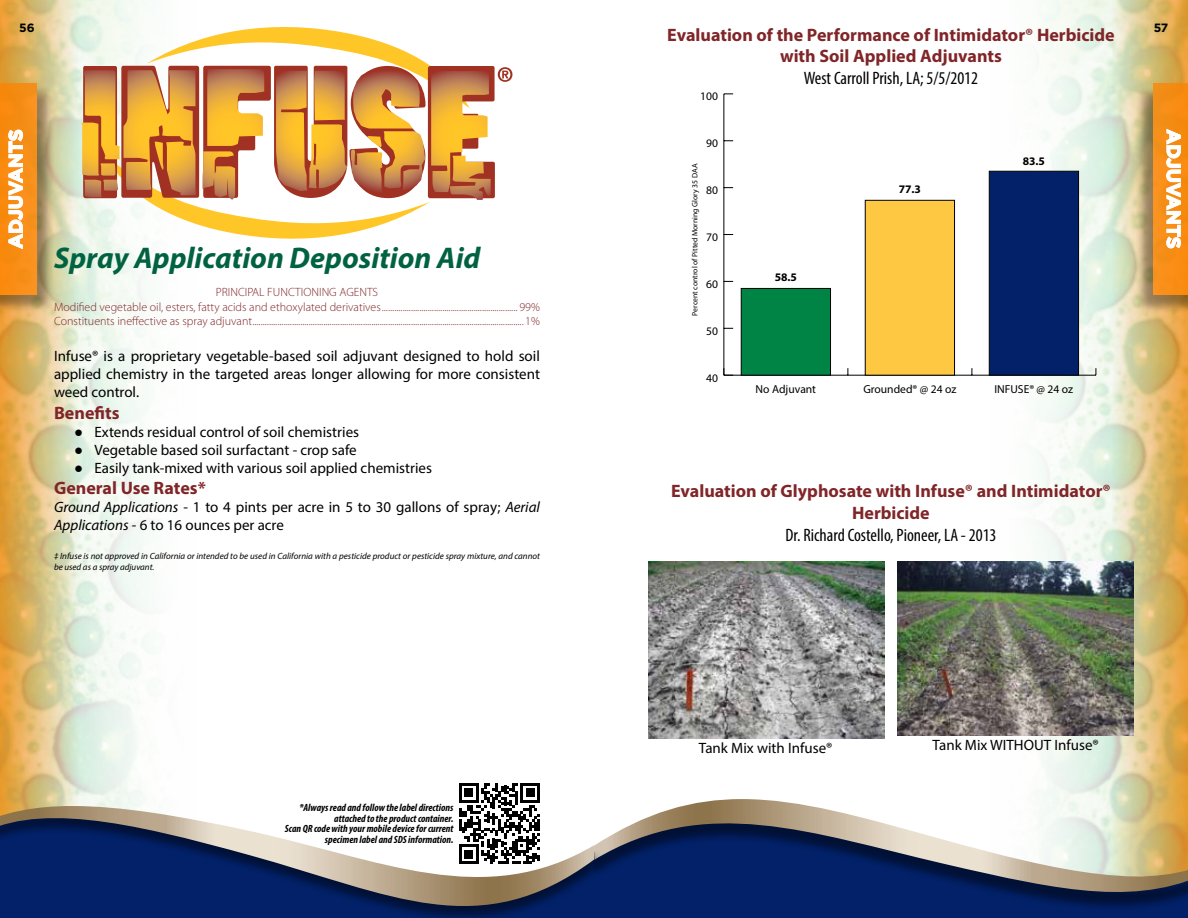
<style>
.page{position:relative;width:1188px;height:918px;background:#fff}
.page>*{position:absolute;margin:0;border:0;box-sizing:border-box;transform-origin:0 0}
.t1{font:italic 700 30px "Myriad Pro";color:#006241}
.t2{font:700 18.75px "Gotham";color:#fff}
.t3{font:700 18px/21.6px "Myriad Pro";color:#802528;text-align:center}
.t4{font:condensed 18px "Myriad Pro";color:#000}
.t5{font:15px/18px "Myriad Pro";color:#000;text-align:justify}
.t6{font:300 12px/14.4px "Myriad Pro";color:#802528;text-align:center}
.t7{font:700 12px "Gotham";color:#000}
.t8{font:11.55px "Myriad Pro";color:#000}
.t9{font:700 11.55px "Myriad Pro";color:#000}
.t10{font:italic 700 condensed 10.5px/10.5px "Myriad Pro";color:#000;text-align:right}
.t11{font:italic 9px/10.8px "Myriad Pro";color:#000}
.t12{font:7.65px "Myriad Pro";color:#000}
.s1{font-family:"Arial"}
.s2{font-style:italic}
</style>
<div class="page">
<img style="left:970px;top:0;width:141px;height:793px">
<svg style="left:1111px;top:0;width:77px;height:793px;background:#dac589"></svg>
<div style="left:1135px;top:86px;width:53px;height:228px;background:#000;opacity:.5"></div>
<div style="left:1153px;top:83px;width:35px;height:212px;background:#f88e16"></div>
<svg style="left:1166px;top:129px;width:15px;height:120px"></svg>
<div style="left:602px;top:912px;width:586px;height:6px;background:#022169"></div>
<div style="left:586px;top:803px;width:602px;height:109px;background:#022169"></div>
<svg style="left:594px;top:793px;width:594px;height:114px"></svg>
<svg style="left:0;top:0;width:78px;height:800px;background:#ddc58b"></svg>
<div style="left:0;top:86px;width:55px;height:227px;background:#000;opacity:.5"></div>
<div style="left:0;top:83px;width:36px;height:212px;background:#f88d15"></div>
<svg style="left:8px;top:129px;width:16px;height:120px"></svg>
<svg style="left:0;top:800px;width:594px;height:118px"></svg>
<svg style="left:82px;top:27px;width:430px;height:212px"></svg>
<svg style="left:459px;top:783px;width:81px;height:81px"></svg>
<hr style="left:724px;top:375px;width:372px;height:1px;background:#000">
<hr style="left:724px;top:94px;width:1px;height:281px;background:#000">
<svg style="left:724px;top:368px;width:9px;height:8px"></svg>
<div style="left:741px;top:288px;width:90px;height:87px;background:#008445;border:1px solid #000"></div>
<div style="left:865px;top:200px;width:90px;height:175px;background:#ffc843;border:1px solid #000"></div>
<div style="left:989px;top:171px;width:90px;height:204px;background:#022169;border:1px solid #000"></div>
<img style="left:648px;top:562px;width:236px;height:176px">
<img style="left:898px;top:562px;width:236px;height:174px">
<p class="t7" style="left:19px;top:20px;width:17px">56</p>
<p class="t2" style="left:3px;top:249px;width:121px;rotate:-90deg">ADJUVANTS</p>
<h1 class="t1" style="left:54px;top:238px;width:428px">Spray Application Deposition Aid</h1>
<p class="t6" style="left:54px;top:285px;width:487px">PRINCIPAL FUNCTIONING AGENTS<br>Modified vegetable oil, esters, fatty acids and ethoxylated derivatives................................................................. 99%<br>Constituents ineffective as spray adjuvant.................................................................................................................................. 1%</p>
<p class="t5" style="left:54px;top:347px;width:487px">Infuse® is a proprietary vegetable-based soil adjuvant designed to hold soil applied chemistry in the targeted areas longer allowing for more consistent weed control.</p>
<p class="t3" style="left:54px;top:401px;width:67px">Benefits</p>
<p class="t5" style="left:74px;top:423px;width:286px"><span class="s1">●</span> Extends residual control of soil chemistries</p>
<p class="t5" style="left:74px;top:441px;width:284px"><span class="s1">●</span> Vegetable based soil surfactant - crop safe</p>
<p class="t5" style="left:74px;top:459px;width:359px"><span class="s1">●</span> Easily tank-mixed with various soil applied chemistries</p>
<p class="t3" style="left:54px;top:477px;width:153px">General Use Rates*</p>
<p class="t5" style="left:54px;top:498px;width:487px"><span class="s2">Ground Applications</span> - 1 to 4 pints per acre in 5 to 30 gallons of spray; <span class="s2">Aerial<br>Applications</span> - 6 to 16 ounces per acre</p>
<p class="t11" style="left:54px;top:551px;width:488px">‡ Infuse is not approved in California or intended to be used in California with a pesticide product or pesticide spray mixture, and cannot be used as a spray adjuvant.</p>
<p class="t10" style="left:285px;top:802px;width:170px">*Always read and follow the label directions attached to the product container.<br>Scan QR code with your mobile device for current specimen label and SDS information.</p>
<p class="t3" style="left:667px;top:23px;width:449px">Evaluation of the Performance of Intimidator® Herbicide with Soil Applied Adjuvants</p>
<p class="t4" style="left:804px;top:67px;width:176px">West Carroll Prish, LA; 5/5/2012</p>
<p class="t8" style="left:700px;top:89px;width:19px">100</p>
<p class="t8" style="left:706px;top:136px;width:13px">90</p>
<p class="t12" style="left:690px;top:316px;width:153px;rotate:-90deg">Percent control of Pitted Morning Glory 35 DAA</p>
<p class="t8" style="left:706px;top:183px;width:13px">80</p>
<p class="t8" style="left:706px;top:230px;width:13px">70</p>
<p class="t8" style="left:706px;top:277px;width:13px">60</p>
<p class="t8" style="left:706px;top:324px;width:13px">50</p>
<p class="t8" style="left:706px;top:371px;width:13px">40</p>
<p class="t9" style="left:775px;top:269px;width:24px">58.5</p>
<p class="t9" style="left:899px;top:182px;width:24px">77.3</p>
<p class="t9" style="left:1023px;top:153px;width:24px">83.5</p>
<p class="t8" style="left:756px;top:382px;width:62px">No Adjuvant</p>
<p class="t8" style="left:863px;top:382px;width:95px">Grounded® @ 24 oz</p>
<p class="t8" style="left:995px;top:382px;width:80px">INFUSE® @ 24 oz</p>
<p class="t3" style="left:671px;top:480px;width:441px">Evaluation of Glyphosate with Infuse® and Intimidator®<br>Herbicide</p>
<p class="t4" style="left:785px;top:524px;width:213px">Dr. Richard Costello, Pioneer, LA - 2013</p>
<p class="t7" style="left:1154px;top:20px;width:16px">57</p>
<p class="t2" style="left:1186px;top:129px;width:121px;rotate:90deg">ADJUVANTS</p>
<p class="t5" style="left:699px;top:739px;width:135px">Tank Mix with Infuse®</p>
<p class="t5" style="left:933px;top:736px;width:168px">Tank Mix WITHOUT Infuse®</p>
</div>
